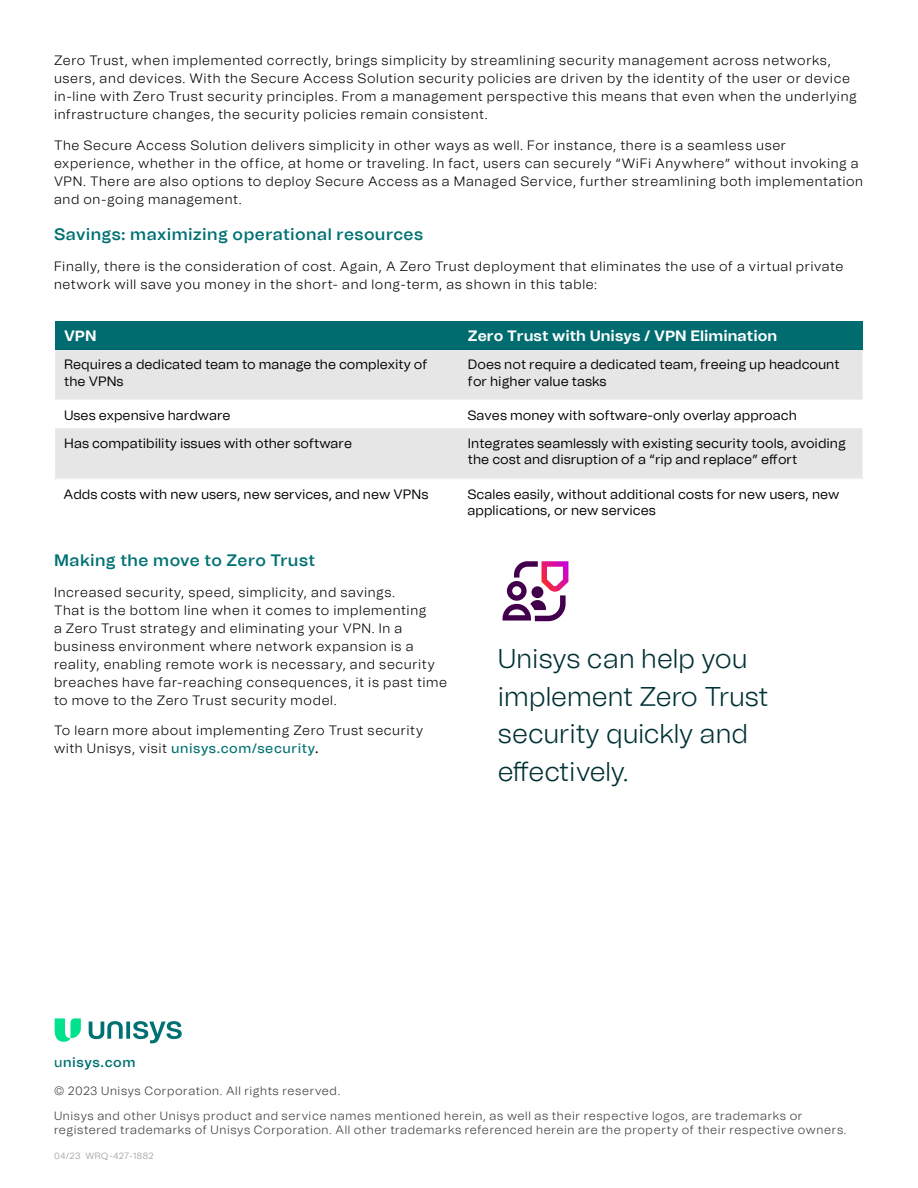
<style>
.page{position:relative;width:918px;height:1188px;background:#fff}
.page>*{position:absolute;margin:0;border:0;box-sizing:border-box;transform-origin:0 0}
.t1{font:300 27px/37.5px "Tomato Grotesk";color:#003134}
.t2{font:600 16.5px "Tomato Grotesk";letter-spacing:.025em;color:#007173}
.t3{font:700 15px "Tomato Grotesk";color:#fff}
.t4{font:300 13.5px/18px "Tomato Grotesk";letter-spacing:.045em;color:#000}
.t5{font:13.5px/16.2px "Tomato Grotesk";color:#000}
.t6{font:600 13.5px "Tomato Grotesk";letter-spacing:.04em;color:#007173}
.t7{font:300 12px/25px "Tomato Grotesk";letter-spacing:.05em;color:#393a39}
.t8{font:300 9px "Tomato Grotesk";letter-spacing:.05em;color:#949494}
.s1{font-weight:500;color:#007173}
.s2{font-weight:500}
</style>
<div class="page">
<svg style="left:55px;top:1018px;width:26px;height:24px"></svg>
<svg style="left:89px;top:1021px;width:93px;height:22px"></svg>
<svg style="left:502px;top:561px;width:66px;height:60px"></svg>
<div style="left:55px;top:321px;width:808px;height:28px;background:#006c70"></div>
<div style="left:55px;top:428px;width:808px;height:50px;background:#e6e6e6"></div>
<div style="left:55px;top:349px;width:808px;height:51px;background:#e6e6e6"></div>
<hr style="left:55px;top:478px;width:404px;height:1px;background:#f0eff4">
<hr style="left:459px;top:478px;width:404px;height:1px;background:#f0eff4">
<p class="t4" style="left:54px;top:51px;width:804px">Zero Trust, when implemented correctly, brings simplicity by streamlining security management across networks, users, and devices. With the Secure Access Solution security policies are driven by the identity of the user or device in-line with Zero Trust security principles. From a management perspective this means that even when the underlying infrastructure changes, the security policies remain consistent.</p>
<p class="t4" style="left:54px;top:136px;width:811px">The Secure Access Solution delivers simplicity in other ways as well. For instance, there is a seamless user experience, whether in the office, at home or traveling. In fact, users can securely “WiFi Anywhere” without invoking a VPN. There are also options to deploy Secure Access as a Managed Service, further streamlining both implementation and on-going management.</p>
<p class="t2" style="left:54px;top:223px;width:371px">Savings: maximizing operational resources</p>
<p class="t4" style="left:54px;top:257px;width:791px">Finally, there is the consideration of cost. Again, A Zero Trust deployment that eliminates the use of a virtual private network will save you money in the short- and long-term, as shown in this table:</p>
<p class="t3" style="left:64px;top:325px;width:34px">VPN</p>
<p class="t3" style="left:468px;top:325px;width:311px">Zero Trust with Unisys / VPN Elimination</p>
<p class="t5" style="left:64px;top:356px;width:365px">Requires a dedicated team to manage the complexity of the VPNs</p>
<p class="t5" style="left:64px;top:407px;width:168px">Uses expensive hardware</p>
<p class="t5" style="left:468px;top:356px;width:373px">Does not require a dedicated team, freeing up headcount for higher value tasks</p>
<p class="t5" style="left:468px;top:407px;width:331px">Saves money with software-only overlay approach</p>
<p class="t5" style="left:64px;top:435px;width:289px">Has compatibility issues with other software</p>
<p class="t5" style="left:64px;top:485px;width:366px">Adds costs with new users, new services, and new VPNs</p>
<p class="t2" style="left:54px;top:548px;width:263px">Making the move to Zero Trust</p>
<p class="t4" style="left:54px;top:583px;width:395px">Increased security, speed, simplicity, and savings.<br>That is the bottom line when it comes to implementing<br>a Zero Trust strategy and eliminating your VPN. In a business environment where network expansion is a reality, enabling remote work is necessary, and security breaches have far-reaching consequences, it is past time to move to the Zero Trust security model.</p>
<p class="t4" style="left:54px;top:722px;width:371px">To learn more about implementing Zero Trust security with Unisys, visit <span class="s1">unisys.com/security</span><span class="s2">.</span></p>
<p class="t5" style="left:468px;top:435px;width:380px">Integrates seamlessly with existing security tools, avoiding the cost and disruption of a “rip and replace” effort</p>
<p class="t5" style="left:468px;top:485px;width:373px">Scales easily, without additional costs for new users, new applications, or new services</p>
<h1 class="t1" style="left:498px;top:640px;width:272px">Unisys can help you implement Zero Trust security quickly and effectively.</h1>
<p class="t6" style="left:54px;top:1053px;width:83px"><span class="s2">u</span>nisys.com</p>
<p class="t7" style="left:54px;top:1078px;width:750px">© 2023 Unisys Corporation. All rights reserved.<br>Unisys and other Unisys product and service names mentioned herein, as well as their respective logos, are trademarks or</p>
<p class="t7" style="left:54px;top:1117px;width:794px">registered trademarks of Unisys Corporation. All other trademarks referenced herein are the property of their respective owners.</p>
<p class="t8" style="left:54px;top:1150px;width:101px">04/23 WRQ-427-1882</p>
</div>
